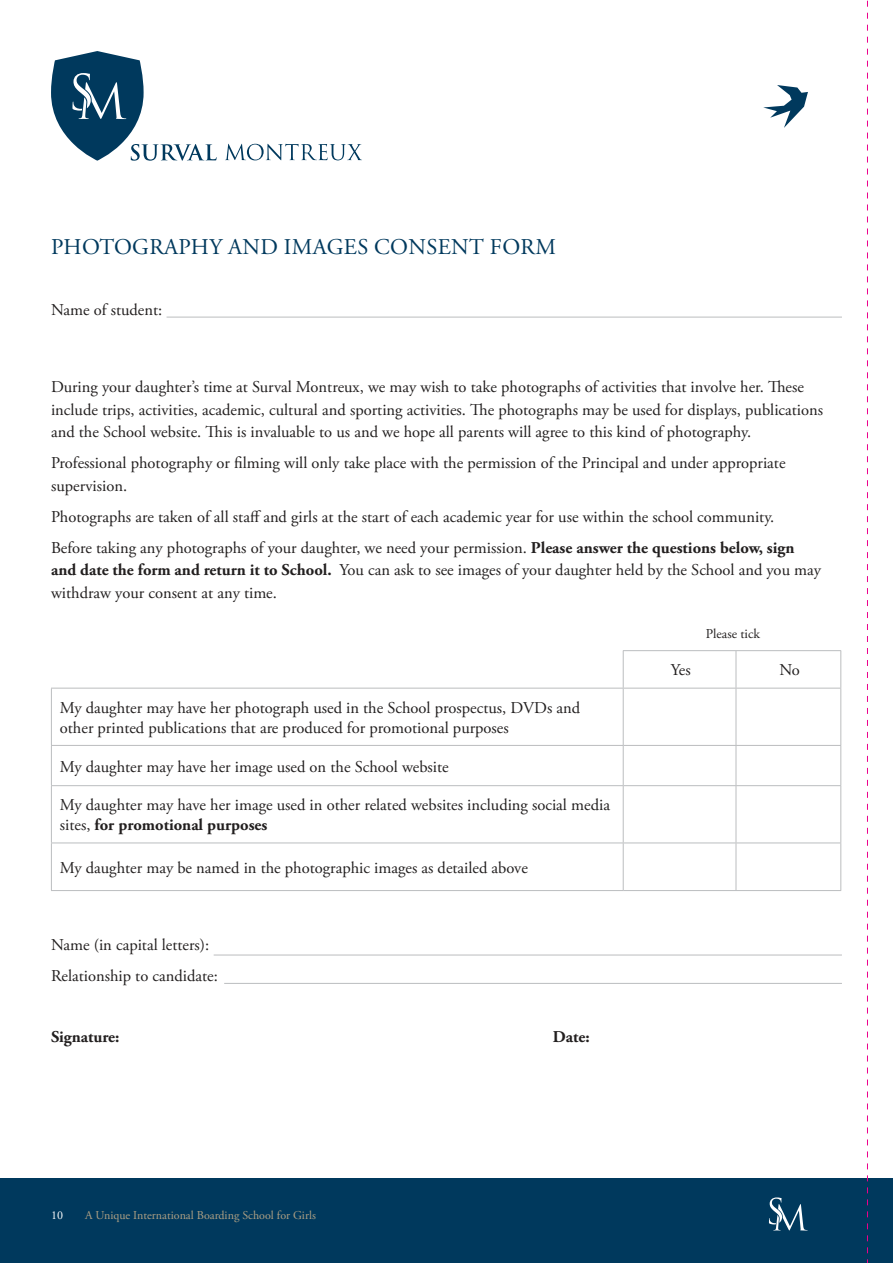
<style>
.page{position:relative;width:893px;height:1263px;background:#fff}
.page>*{position:absolute;margin:0;border:0;box-sizing:border-box;transform-origin:0 0}
.t1{font:22.5px "Adobe Garamond Pro";letter-spacing:.015em;color:#00395d}
.t2{font:16.5px/22.5px "Adobe Garamond Pro";color:#221f1f}
.t3{font:700 16.5px "Adobe Garamond Pro";color:#221f1f}
.t4{font:13.5px "Adobe Garamond Pro";color:#221f1f}
.t5{font:12px "Adobe Garamond Pro";color:#aea084}
.t6{font:12px "Adobe Garamond Pro";color:#fff}
.s1{font-weight:700}
</style>
<div class="page">
<div style="left:0;top:1178px;width:893px;height:85px;background:#00395d"></div>
<svg style="left:769px;top:1197px;width:37px;height:33px"></svg>
<hr style="left:623px;top:650px;width:113px;height:1px;background:#bbbdbf">
<hr style="left:623px;top:651px;width:1px;height:37px;background:#bbbdbf">
<hr style="left:736px;top:650px;width:105px;height:1px;background:#bbbdbf">
<hr style="left:736px;top:651px;width:1px;height:37px;background:#bbbdbf">
<hr style="left:840px;top:651px;width:1px;height:37px;background:#bbbdbf">
<hr style="left:623px;top:688px;width:113px;height:1px;background:#bbbdbf">
<hr style="left:736px;top:688px;width:105px;height:1px;background:#bbbdbf">
<hr style="left:736px;top:688px;width:1px;height:57px;background:#bbbdbf">
<hr style="left:840px;top:688px;width:1px;height:57px;background:#bbbdbf">
<hr style="left:623px;top:745px;width:113px;height:1px;background:#bbbdbf">
<hr style="left:736px;top:745px;width:105px;height:1px;background:#bbbdbf">
<hr style="left:736px;top:746px;width:1px;height:39px;background:#bbbdbf">
<hr style="left:840px;top:746px;width:1px;height:39px;background:#bbbdbf">
<hr style="left:623px;top:785px;width:113px;height:1px;background:#bbbdbf">
<hr style="left:736px;top:785px;width:105px;height:1px;background:#bbbdbf">
<hr style="left:736px;top:786px;width:1px;height:56px;background:#bbbdbf">
<hr style="left:840px;top:786px;width:1px;height:56px;background:#bbbdbf">
<hr style="left:623px;top:842px;width:113px;height:1px;background:#bbbdbf">
<hr style="left:736px;top:842px;width:105px;height:1px;background:#bbbdbf">
<hr style="left:736px;top:843px;width:1px;height:47px;background:#bbbdbf">
<hr style="left:840px;top:843px;width:1px;height:47px;background:#bbbdbf">
<hr style="left:623px;top:890px;width:113px;height:1px;background:#bbbdbf">
<hr style="left:736px;top:890px;width:105px;height:1px;background:#bbbdbf">
<hr style="left:51px;top:688px;width:572px;height:1px;background:#bbbdbf">
<hr style="left:51px;top:688px;width:1px;height:57px;background:#bbbdbf">
<hr style="left:623px;top:688px;width:1px;height:57px;background:#bbbdbf">
<hr style="left:51px;top:745px;width:572px;height:1px;background:#bbbdbf">
<hr style="left:51px;top:746px;width:1px;height:39px;background:#bbbdbf">
<hr style="left:623px;top:746px;width:1px;height:39px;background:#bbbdbf">
<hr style="left:51px;top:785px;width:572px;height:1px;background:#bbbdbf">
<hr style="left:51px;top:786px;width:1px;height:56px;background:#bbbdbf">
<hr style="left:623px;top:786px;width:1px;height:56px;background:#bbbdbf">
<hr style="left:51px;top:842px;width:572px;height:1px;background:#bbbdbf">
<hr style="left:51px;top:843px;width:1px;height:47px;background:#bbbdbf">
<hr style="left:623px;top:843px;width:1px;height:47px;background:#bbbdbf">
<hr style="left:51px;top:890px;width:572px;height:1px;background:#bbbdbf">
<hr style="left:214px;top:955px;width:628px;height:1px;background:#bbbdbf">
<hr style="left:167px;top:317px;width:675px;height:1px;background:#bbbdbf">
<svg style="left:225px;top:144px;width:137px;height:16px"></svg>
<svg style="left:51px;top:51px;width:166px;height:110px"></svg>
<svg style="left:867px;top:0;width:1px;height:1263px"></svg>
<svg style="left:763px;top:85px;width:45px;height:43px"></svg>
<hr style="left:224px;top:983px;width:618px;height:1px;background:#bbbdbf">
<h1 class="t1" style="left:51px;top:238px;width:506px">PHOTOGRAPHY AND IMAGES CONSENT FORM</h1>
<p class="t2" style="left:51px;top:300px;width:113px">Name of student:</p>
<p class="t2" style="left:51px;top:377px;width:774px">During your daughter’s time at Surval Montreux, we may wish to take photographs of activities that involve her. These include trips, activities, academic, cultural and sporting activities. The photographs may be used for displays, publications and the School website. This is invaluable to us and we hope all parents will agree to this kind of photography.</p>
<p class="t2" style="left:51px;top:453px;width:736px">Professional photography or filming will only take place with the permission of the Principal and under appropriate supervision.</p>
<p class="t2" style="left:51px;top:502px;width:745px;line-height:31px">Photographs are taken of all staff and girls at the start of each academic year for use within the school community.<br>Before taking any photographs of your daughter, we need your permission. <span class="s1">Please answer the questions below, sign</span></p>
<p class="t2" style="left:51px;top:560px;width:772px"><span class="s1">and date the form and return it to School.</span> You can ask to see images of your daughter held by the School and you may withdraw your consent at any time.</p>
<p class="t4" style="left:706px;top:628px;width:56px">Please tick</p>
<p class="t2" style="left:60px;top:699px;width:522px;line-height:19.8px">My daughter may have her photograph used in the School prospectus, DVDs and other printed publications that are produced for promotional purposes</p>
<p class="t2" style="left:60px;top:757px;width:390px">My daughter may have her image used on the School website</p>
<p class="t2" style="left:60px;top:797px;width:552px;line-height:19.8px">My daughter may have her image used in other related websites including social media sites, <span class="s1">for promotional purposes</span></p>
<p class="t2" style="left:60px;top:858px;width:469px">My daughter may be named in the photographic images as detailed above</p>
<p class="t2" style="left:51px;top:931px;width:168px;line-height:31px">Name (in capital letters):<br>Relationship to candidate:</p>
<p class="t3" style="left:51px;top:1030px;width:70px">Signature:</p>
<p class="t3" style="left:553px;top:1030px;width:38px">Date:</p>
<p class="t2" style="left:671px;top:660px;width:21px">Yes</p>
<p class="t2" style="left:779px;top:660px;width:22px">No</p>
<p class="t6" style="left:51px;top:1211px;width:13px">10</p>
<p class="t5" style="left:85px;top:1211px;width:232px">A Unique International Boarding School for Girls</p>
</div>
